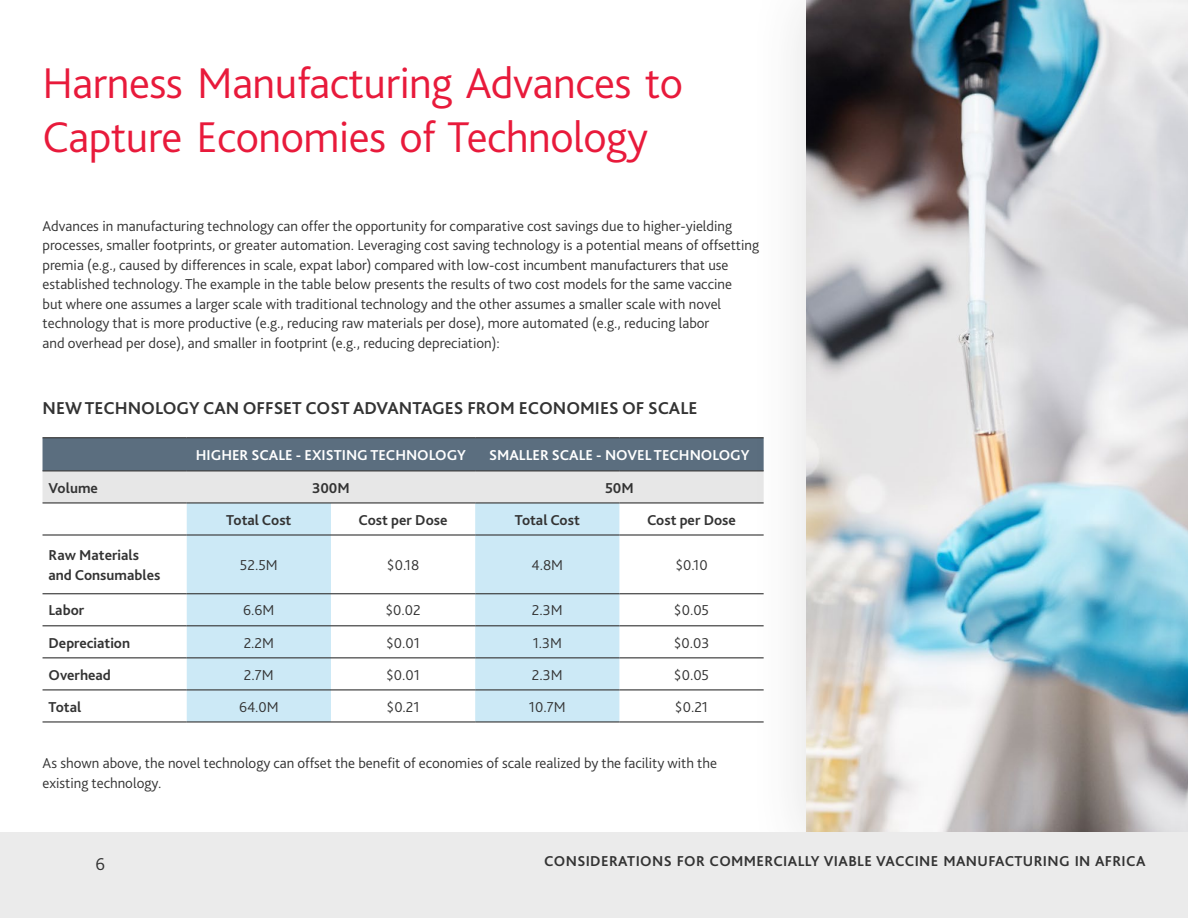
<style>
.page{position:relative;width:1188px;height:918px;background:#fff}
.page>*{position:absolute;margin:0;border:0;box-sizing:border-box;transform-origin:0 0}
.t1{font:300 45px/54px "Bliss Pro";letter-spacing:-.01em;color:#e81a3b}
.t2{font:700 18px "Bliss Pro";color:#333}
.t3{font:300 18px "Bliss Pro";color:#333}
.t4{font:300 15px/19.5px "Bliss Pro";color:#333}
.t5{font:700 15px/19.5px "Bliss Pro";color:#333}
.t6{font:700 15px "Bliss Pro";letter-spacing:.025em;color:#333}
.t7{font:700 15px "Bliss Pro";color:#fff}
</style>
<div class="page">
<svg style="left:43px;top:438px;width:703px;height:64px;background:#9ea7b0"></svg>
<svg style="left:187px;top:504px;width:432px;height:217px;fill:#cce9f6"></svg>
<hr style="left:43px;top:437px;width:144px;height:1px;background:#333">
<hr style="left:187px;top:437px;width:144px;height:1px;background:#333">
<hr style="left:331px;top:437px;width:144px;height:1px;background:#333">
<hr style="left:475px;top:437px;width:144px;height:1px;background:#333">
<hr style="left:619px;top:437px;width:145px;height:1px;background:#333">
<hr style="left:43px;top:470px;width:144px;height:1px;background:#333">
<hr style="left:187px;top:470px;width:144px;height:1px;background:#333">
<hr style="left:331px;top:470px;width:144px;height:1px;background:#333">
<hr style="left:475px;top:470px;width:144px;height:1px;background:#333">
<hr style="left:619px;top:470px;width:145px;height:1px;background:#333">
<hr style="left:43px;top:502px;width:144px;height:2px;background:#333">
<hr style="left:187px;top:502px;width:144px;height:2px;background:#333">
<hr style="left:331px;top:502px;width:144px;height:2px;background:#333">
<hr style="left:475px;top:502px;width:144px;height:2px;background:#333">
<hr style="left:619px;top:502px;width:145px;height:2px;background:#333">
<hr style="left:43px;top:534px;width:144px;height:2px;background:#333">
<hr style="left:187px;top:534px;width:144px;height:2px;background:#333">
<hr style="left:331px;top:534px;width:144px;height:2px;background:#333">
<hr style="left:475px;top:534px;width:144px;height:2px;background:#333">
<hr style="left:619px;top:534px;width:145px;height:2px;background:#333">
<hr style="left:43px;top:593px;width:144px;height:1px;background:#333">
<hr style="left:187px;top:593px;width:144px;height:1px;background:#333">
<hr style="left:331px;top:593px;width:144px;height:1px;background:#333">
<hr style="left:475px;top:593px;width:144px;height:1px;background:#333">
<hr style="left:619px;top:593px;width:145px;height:1px;background:#333">
<hr style="left:43px;top:625px;width:144px;height:1px;background:#333">
<hr style="left:187px;top:625px;width:144px;height:1px;background:#333">
<hr style="left:331px;top:625px;width:144px;height:1px;background:#333">
<hr style="left:475px;top:625px;width:144px;height:1px;background:#333">
<hr style="left:619px;top:625px;width:145px;height:1px;background:#333">
<hr style="left:43px;top:657px;width:144px;height:1px;background:#333">
<hr style="left:187px;top:657px;width:144px;height:1px;background:#333">
<hr style="left:331px;top:657px;width:144px;height:1px;background:#333">
<hr style="left:475px;top:657px;width:144px;height:1px;background:#333">
<hr style="left:619px;top:657px;width:145px;height:1px;background:#333">
<hr style="left:43px;top:689px;width:144px;height:1px;background:#333">
<hr style="left:187px;top:689px;width:144px;height:1px;background:#333">
<hr style="left:331px;top:689px;width:144px;height:1px;background:#333">
<hr style="left:475px;top:689px;width:144px;height:1px;background:#333">
<hr style="left:619px;top:689px;width:145px;height:1px;background:#333">
<hr style="left:43px;top:721px;width:144px;height:2px;background:#333">
<hr style="left:187px;top:721px;width:144px;height:2px;background:#333">
<hr style="left:331px;top:721px;width:144px;height:2px;background:#333">
<hr style="left:475px;top:721px;width:144px;height:2px;background:#333">
<hr style="left:619px;top:721px;width:145px;height:2px;background:#333">
<div style="left:746px;top:0;width:442px;height:901px;background:#fbfbfb"></div>
<img style="left:806px;top:0;width:382px;height:833px">
<div style="left:0;top:833px;width:1188px;height:85px;background:#ebebeb"></div>
<h1 class="t1" style="left:43px;top:55px;width:642px">Harness Manufacturing Advances to<br>Capture Economies of Technology</h1>
<p class="t4" style="left:43px;top:216px;width:718px">Advances in manufacturing technology can offer the opportunity for comparative cost savings due to higher-yielding processes, smaller footprints, or greater automation. Leveraging cost saving technology is a potential means of offsetting premia (e.g., caused by differences in scale, expat labor) compared with low-cost incumbent manufacturers that use established technology. The example in the table below presents the results of two cost models for the same vaccine<br>but where one assumes a larger scale with traditional technology and the other assumes a smaller scale with novel technology that is more productive (e.g., reducing raw materials per dose), more automated (e.g., reducing labor<br>and overhead per dose), and smaller in footprint (e.g., reducing depreciation):</p>
<p class="t2" style="left:43px;top:397px;width:657px">NEW TECHNOLOGY CAN OFFSET COST ADVANTAGES FROM ECONOMIES OF SCALE</p>
<p class="t7" style="left:196px;top:446px;width:272px">HIGHER SCALE - EXISTING TECHNOLOGY</p>
<p class="t7" style="left:489px;top:446px;width:262px">SMALLER SCALE - NOVEL TECHNOLOGY</p>
<p class="t5" style="left:49px;top:478px;width:51px">Volume</p>
<p class="t5" style="left:312px;top:478px;width:39px">300M</p>
<p class="t5" style="left:605px;top:478px;width:30px">50M</p>
<p class="t5" style="left:226px;top:510px;width:67px">Total Cost</p>
<p class="t5" style="left:359px;top:510px;width:90px">Cost per Dose</p>
<p class="t5" style="left:515px;top:510px;width:67px">Total Cost</p>
<p class="t5" style="left:647px;top:510px;width:90px">Cost per Dose</p>
<p class="t5" style="left:49px;top:545px;width:113px">Raw Materials and Consumables</p>
<p class="t4" style="left:240px;top:555px;width:39px">52.5M</p>
<p class="t4" style="left:387px;top:555px;width:34px">$0.18</p>
<p class="t4" style="left:532px;top:555px;width:33px">4.8M</p>
<p class="t4" style="left:675px;top:555px;width:34px">$0.10</p>
<p class="t5" style="left:49px;top:600px;width:37px">Labor</p>
<p class="t4" style="left:243px;top:600px;width:33px">6.6M</p>
<p class="t4" style="left:385px;top:600px;width:37px">$0.02</p>
<p class="t4" style="left:532px;top:600px;width:32px">2.3M</p>
<p class="t4" style="left:674px;top:600px;width:37px">$0.05</p>
<p class="t5" style="left:49px;top:632px;width:83px">Depreciation</p>
<p class="t4" style="left:244px;top:632px;width:32px">2.2M</p>
<p class="t4" style="left:386px;top:632px;width:35px">$0.01</p>
<p class="t4" style="left:533px;top:632px;width:31px">1.3M</p>
<p class="t4" style="left:674px;top:632px;width:37px">$0.03</p>
<p class="t5" style="left:49px;top:665px;width:64px">Overhead</p>
<p class="t4" style="left:244px;top:665px;width:31px">2.7M</p>
<p class="t4" style="left:386px;top:665px;width:35px">$0.01</p>
<p class="t4" style="left:532px;top:665px;width:32px">2.3M</p>
<p class="t4" style="left:674px;top:665px;width:37px">$0.05</p>
<p class="t5" style="left:49px;top:697px;width:34px">Total</p>
<p class="t4" style="left:239px;top:697px;width:41px">64.0M</p>
<p class="t4" style="left:387px;top:697px;width:35px">$0.21</p>
<p class="t4" style="left:529px;top:697px;width:38px">10.7M</p>
<p class="t4" style="left:675px;top:697px;width:35px">$0.21</p>
<p class="t4" style="left:43px;top:753px;width:676px">As shown above, the novel technology can offset the benefit of economies of scale realized by the facility with the existing technology.</p>
<p class="t3" style="left:96px;top:853px;width:11px">6</p>
<p class="t6" style="left:544px;top:851px;width:603px">CONSIDERATIONS FOR COMMERCIALLY VIABLE VACCINE MANUFACTURING IN AFRICA</p>
</div>
